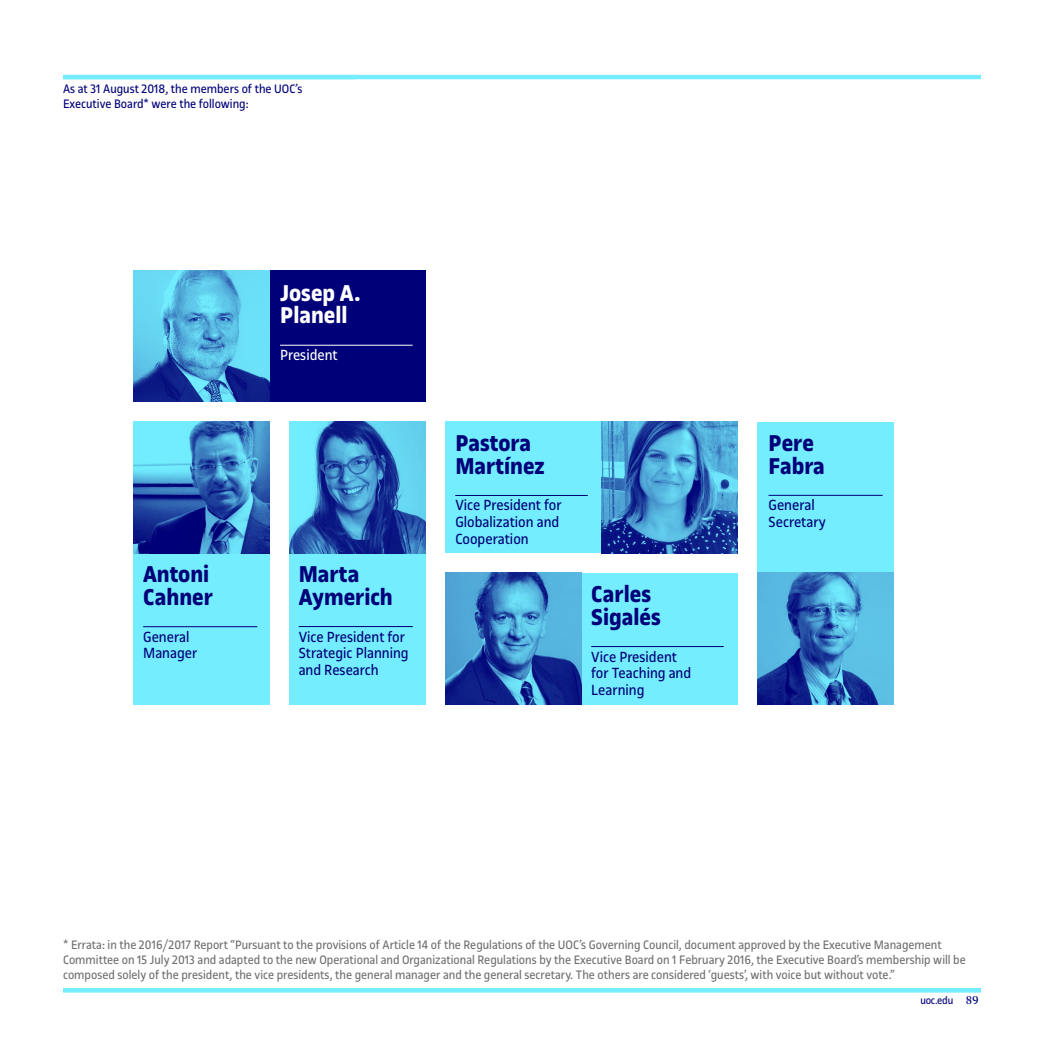
<style>
.page{position:relative;width:1042px;height:1042px;background:#fff}
.page>*{position:absolute;margin:0;border:0;box-sizing:border-box;transform-origin:0 0}
.t1{font:700 24.5px/22.8px "UOC Sans";color:#000078}
.t2{font:700 24.5px/22.8px "UOC Sans";color:#fff}
.t3{font:15.75px/16.6px "UOC Sans";color:#000078}
.t4{font:15.75px "UOC Sans";color:#fff}
.t5{font:13.12px/14.9px "UOC Sans";color:#706f6f}
.t6{font:13.12px/14.9px "UOC Sans";color:#000078}
.t7{font:11.38px "UOC Sans";letter-spacing:-.02em;color:#000078}
.s1{font-family:"UOC Serif";font-size:12.25px}
</style>
<div class="page">
<hr style="left:63px;top:75px;width:918px;height:4px;background:#73edff">
<hr style="left:63px;top:988px;width:918px;height:4px;background:#73edff">
<div style="left:757px;top:422px;width:136px;height:282px;background:#73edff"></div>
<div style="left:133px;top:422px;width:136px;height:282px;background:#73edff"></div>
<img style="left:133px;top:422px;width:136px;height:131px">
<div style="left:289px;top:546px;width:136px;height:158px;background:#73edff"></div>
<img style="left:757px;top:573px;width:136px;height:131px">
<img style="left:289px;top:422px;width:136px;height:131px">
<div style="left:239px;top:270px;width:186px;height:132px;background:#000078"></div>
<img style="left:133px;top:270px;width:136px;height:132px">
<hr style="left:280px;top:345px;width:132px;height:1px;background:#fff">
<hr style="left:299px;top:626px;width:114px;height:1px;background:#000078">
<hr style="left:143px;top:626px;width:114px;height:1px;background:#000078">
<div style="left:549px;top:573px;width:188px;height:131px;background:#73edff"></div>
<img style="left:445px;top:573px;width:136px;height:131px">
<hr style="left:591px;top:646px;width:133px;height:1px;background:#000078">
<hr style="left:768px;top:495px;width:114px;height:1px;background:#000078">
<div style="left:445px;top:422px;width:199px;height:131px;background:#73edff"></div>
<img style="left:601px;top:422px;width:136px;height:131px">
<hr style="left:455px;top:495px;width:133px;height:1px;background:#000078">
<p class="t6" style="left:63px;top:82px;width:241px">As at 31 August 2018, the members of the UOC’s<br>Executive Board* were the following:</p>
<h1 class="t1" style="left:143px;top:563px;width:71px">Antoni<br>Cahner</h1>
<p class="t3" style="left:143px;top:628px;width:56px">General<br>Manager</p>
<h1 class="t2" style="left:280px;top:281px;width:82px">Josep A.<br>Planell</h1>
<p class="t4" style="left:280px;top:346px;width:59px">President</p>
<h1 class="t1" style="left:299px;top:563px;width:96px">Marta<br>Aymerich</h1>
<p class="t3" style="left:299px;top:628px;width:111px">Vice President for<br>Strategic Planning and Research</p>
<h1 class="t1" style="left:455px;top:432px;width:91px">Pastora<br>Martínez</h1>
<p class="t3" style="left:455px;top:497px;width:108px">Vice President for<br>Globalization and<br>Cooperation</p>
<h1 class="t1" style="left:591px;top:583px;width:71px">Carles<br>Sigalés</h1>
<p class="t3" style="left:591px;top:648px;width:101px">Vice President for Teaching and<br>Learning</p>
<h1 class="t1" style="left:768px;top:431px;width:58px">Pere<br>Fabra</h1>
<p class="t3" style="left:768px;top:497px;width:59px">General<br>Secretary</p>
<p class="t5" style="left:63px;top:937px;width:904px">* Errata: in the 2016/2017 Report “Pursuant to the provisions of Article 14 of the Regulations of the UOC’s Governing Council, document approved by the Executive Management<br>Committee on 15 July 2013 and adapted to the new Operational and Organizational Regulations by the Executive Board on 1 February 2016, the Executive Board’s membership will be composed solely of the president, the vice presidents, the general manager and the general secretary. The others are considered ‘guests’, with voice but without vote.”</p>
<p class="t7" style="left:920px;top:994px;width:60px">uoc.edu <span class="s1">89</span></p>
</div>
